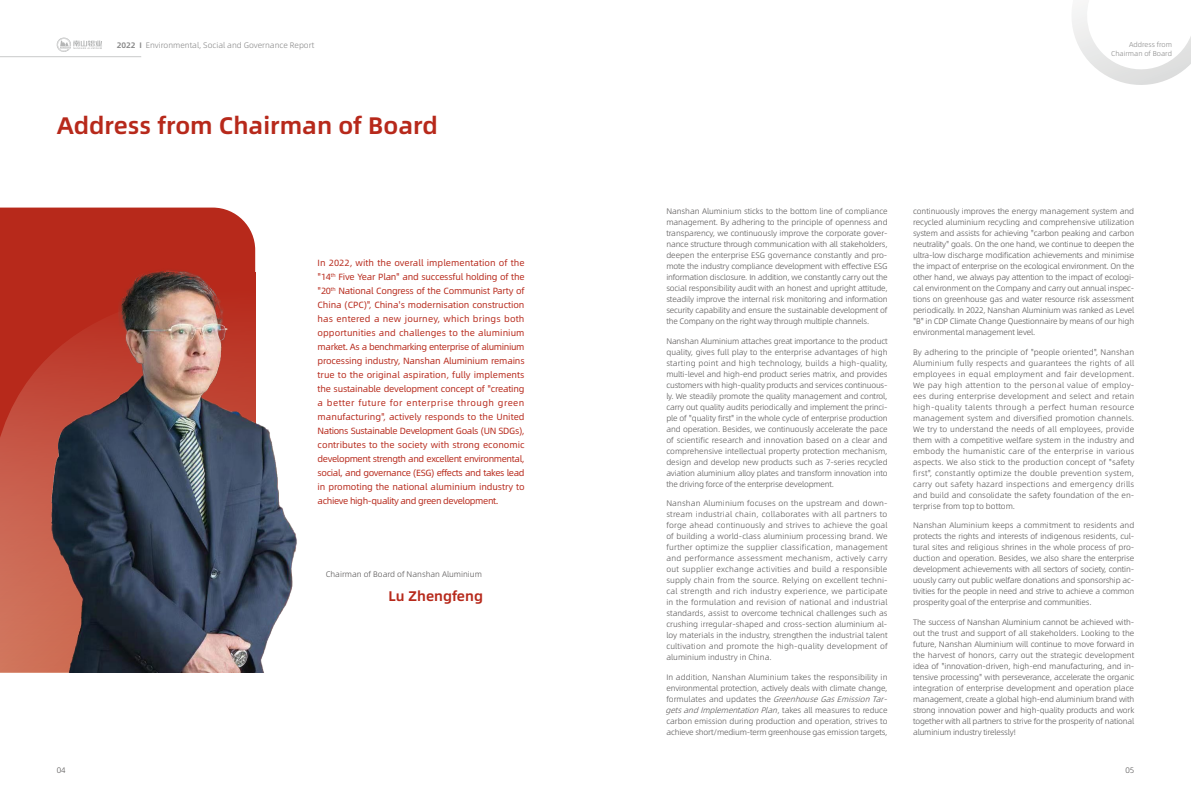
<style>
.page{position:relative;width:1191px;height:808px;background:#fff}
.page>*{position:absolute;margin:0;border:0;box-sizing:border-box;transform-origin:0 0}
.t1{font:24px "Alibaba Pu Hui Ti 2 85 Bold";color:#b7291b}
.t2{font:14px "Alibaba Pu Hui Ti 2 85 Bold";color:#b7291b}
.t3{font:9px/14px "Alibaba Pu Hui Ti 2 55 Regular";letter-spacing:-.04em;color:#b7291b;text-align:justify}
.t4{font:8px/11px "Alibaba Pu Hui Ti 2 45 Light";letter-spacing:-.02em;color:#595757;text-align:justify}
.t5{font:8px "Alibaba Pu Hui Ti 2 45 Light";color:#898989}
.t6{font:8px "Alibaba Pu Hui Ti 2 45 Light";color:#595757}
.t7{font:7px/9px "Alibaba Pu Hui Ti 2 45 Light";color:#898989;text-align:right}
.s1{font-family:"Alibaba Pu Hui Ti 2 85 Bold"}
.s2{font-style:italic}
</style>
<div class="page">
<div style="left:0;top:208px;width:255px;height:64px;background:#b7291b"></div>
<svg style="left:0;top:290px;width:21px;height:382px;background:#c45240"></svg>
<img style="left:21px;top:268px;width:276px;height:404px">
<svg style="left:56px;top:37px;width:46px;height:15px"></svg>
<hr style="left:0;top:57px;width:141px;height:1px;background:#c9caca">
<svg style="left:1072px;top:6px;width:119px;height:79px"></svg>
<p class="t5" style="left:117px;top:39px;width:199px"><span class="s1">2022 I</span> Environmental, Social and Governance Report</p>
<h1 class="t1" style="left:57px;top:107px;width:382px">Address from Chairman of Board</h1>
<p class="t3" style="left:317px;top:255px;width:209px">In 2022, with the overall implementation of the "14<sup>th</sup> Five Year Plan" and successful holding of the "20<sup>th</sup> National Congress of the Communist Party of China (CPC)", China's modernisation construction has entered a new journey, which brings both opportunities and challenges to the aluminium market. As a benchmarking enterprise of aluminium processing industry, Nanshan Aluminium remains true to the original aspiration, fully implements the sustainable development concept of "creating a better future for enterprise through green manufacturing", actively responds to the United Nations Sustainable Development Goals (UN SDGs), contributes to the society with strong economic development strength and excellent environmental, social, and governance (ESG) effects and takes lead in promoting the national aluminium industry to achieve high-quality and green development.</p>
<p class="t6" style="left:326px;top:568px;width:158px">Chairman of Board of Nanshan Aluminium</p>
<h2 class="t2" style="left:388px;top:585px;width:96px">Lu Zhengfeng</h2>
<p class="t7" style="left:1111px;top:39px;width:62px">Address from<br>Chairman of Board</p>
<p class="t4" style="left:666px;top:206px;width:223px">Nanshan Aluminium sticks to the bottom line of compliance management. By adhering to the principle of openness and transparency, we continuously improve the corporate gover&shy;nance structure through communication with all stakeholders, deepen the enterprise ESG governance constantly and pro&shy;mote the industry compliance development with effective ESG information disclosure. In addition, we constantly carry out the social responsibility audit with an honest and upright attitude, steadily improve the internal risk monitoring and information security capability and ensure the sustainable development of the Company on the right way through multiple channels.</p>
<p class="t4" style="left:666px;top:335px;width:223px">Nanshan Aluminium attaches great importance to the product quality, gives full play to the enterprise advantages of high starting point and high technology, builds a high-quality, multi-level and high-end product series matrix, and provides customers with high-quality products and services continuous&shy;ly. We steadily promote the quality management and control, carry out quality audits periodically and implement the princi&shy;ple of "quality first" in the whole cycle of enterprise production and operation. Besides, we continuously accelerate the pace of scientific research and innovation based on a clear and comprehensive intellectual property protection mechanism, design and develop new products such as 7-series recycled aviation aluminium alloy plates and transform innovation into the driving force of the enterprise development.</p>
<p class="t4" style="left:666px;top:498px;width:223px">Nanshan Aluminium focuses on the upstream and down&shy;stream industrial chain, collaborates with all partners to forge ahead continuously and strives to achieve the goal of building a world-class aluminium processing brand. We further optimize the supplier classification, management and performance assessment mechanism, actively carry out supplier exchange activities and build a responsible supply chain from the source. Relying on excellent techni&shy;cal strength and rich industry experience, we participate in the formulation and revision of national and industrial standards, assist to overcome technical challenges such as crushing irregular-shaped and cross-section aluminium al&shy;loy materials in the industry, strengthen the industrial talent cultivation and promote the high-quality development of aluminium industry in China.</p>
<p class="t4" style="left:665px;top:671px;width:226px;text-align:left">In addition, Nanshan Aluminium takes the responsibility in environmental protection, actively deals with climate change, fo r m u l a t e s a n d u p d a t e s t h e <span class="s2">GreenhouseGasEmissionTar&shy;getsandImplementationPlan</span>, ta ke s a l l m e a s u re s t o re d u c e carbon emission during production and operation, strives to achieve short/medium-term greenhouse gas emission targets,</p>
<p class="t4" style="left:913px;top:206px;width:223px">continuously improves the energy management system and recycled aluminium recycling and comprehensive utilization system and assists for achieving "carbon peaking and carbon neutrality" goals. On the one hand, we continue to deepen the ultra-low discharge modification achievements and minimise the impact of enterprise on the ecological environment. On the other hand, we always pay attention to the impact of ecologi&shy;cal environment on the Company and carry out annual inspec&shy;tions on greenhouse gas and water resource risk assessment periodically. In 2022, Nanshan Aluminium was ranked as Level "B" in CDP Climate Change Questionnaire by means of our high environmental management level.</p>
<p class="t4" style="left:913px;top:346px;width:223px">By adhering to the principle of "people oriented", Nanshan Aluminium fully respects and guarantees the rights of all employees in equal employment and fair development.<br>We pay high attention to the personal value of employ&shy;ees during enterprise development and select and retain high-quality talents through a perfect human resource management system and diversified promotion channels.<br>We try to understand the needs of all employees, provide them with a competitive welfare system in the industry and embody the humanistic care of the enterprise in various aspects. We also stick to the production concept of "safety first", constantly optimize the double prevention system, carry out safety hazard inspections and emergency drills and build and consolidate the safety foundation of the en&shy;terprise from top to bottom.</p>
<p class="t4" style="left:913px;top:520px;width:223px">Nanshan Aluminium keeps a commitment to residents and protects the rights and interests of indigenous residents, cul&shy;tural sites and religious shrines in the whole process of pro&shy;duction and operation. Besides, we also share the enterprise development achievements with all sectors of society, contin&shy;uously carry out public welfare donations and sponsorship ac&shy;tivities for the people in need and strive to achieve a common prosperity goal of the enterprise and communities.</p>
<p class="t4" style="left:913px;top:616px;width:223px">The success of Nanshan Aluminium cannot be achieved with&shy;out the trust and support of all stakeholders. Looking to the future, Nanshan Aluminium will continue to move forward in the harvest of honors, carry out the strategic development idea of "innovation-driven, high-end manufacturing, and in&shy;tensive processing" with perseverance, accelerate the organic integration of enterprise development and operation place management, create a global high-end aluminium brand with strong innovation power and high-quality products and work together with all partners to strive for the prosperity of national aluminium industry tirelessly!</p>
<p class="t4" style="left:57px;top:764px;width:10px">04</p>
<p class="t4" style="left:1125px;top:764px;width:10px">05</p>
</div>
